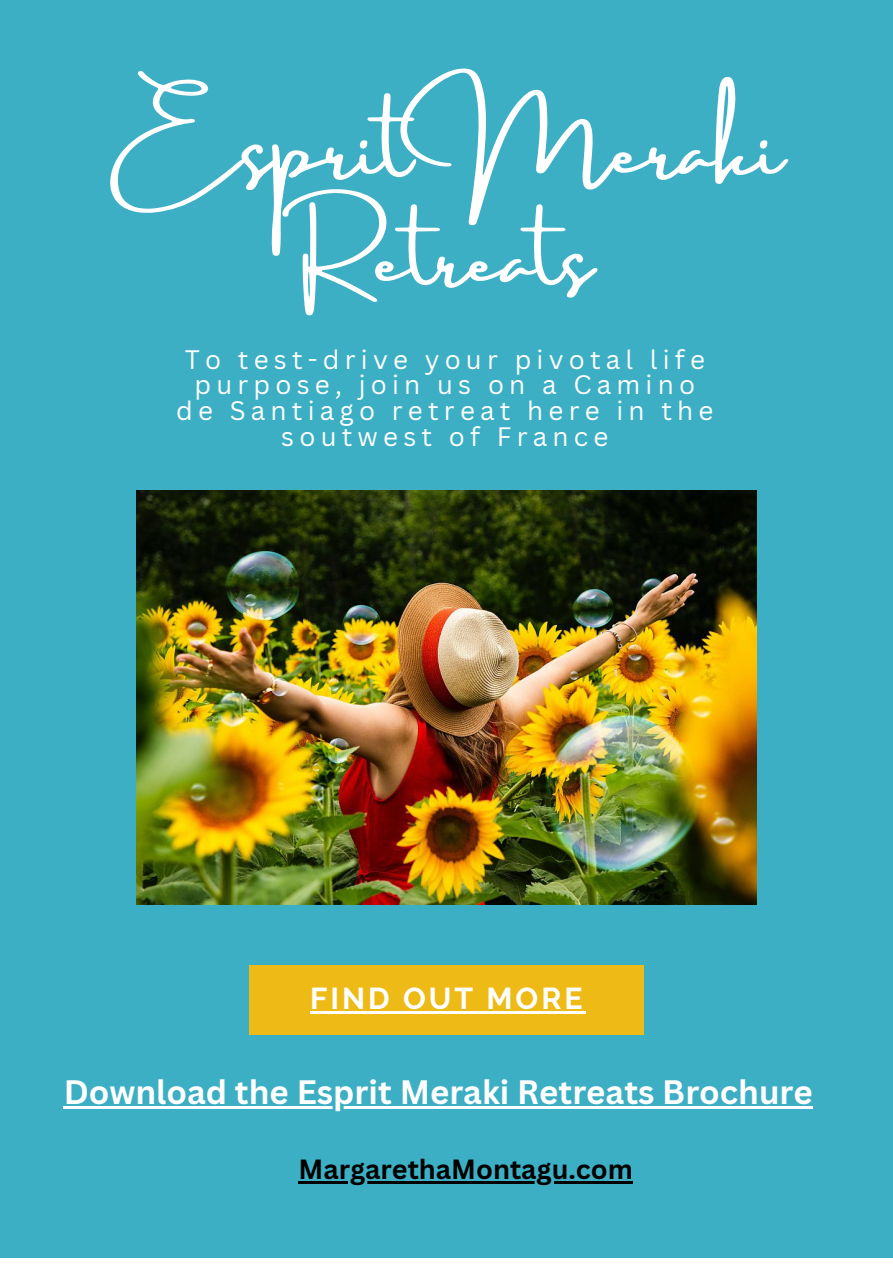
<style>
.page{position:relative;width:893px;height:1264px;background:#fff}
.page>*{position:absolute;margin:0;border:0;box-sizing:border-box;transform-origin:0 0}
.t1{font:79.5px "Amsterdam Three";color:#fff}
.t2{font:76.5px "Amsterdam Three";color:#fff}
.t3{font:700 33px "Canva Sans";color:#fff}
.t4{font:700 30.15px "Raleway";letter-spacing:.1em;color:#fff}
.t5{font:700 27px "Canva Sans";color:#000}
.t6{font:25.95px/25.8px "Canva Sans";letter-spacing:.2em;color:#fff;text-align:center}
</style>
<div class="page">
<div style="left:0;top:0;width:892px;height:1257px;background:#3cafc4"></div>
<div style="left:249px;top:964px;width:394px;height:70px;background:#eebb16"></div>
<img style="left:136px;top:490px;width:620px;height:414px">
<hr style="left:310px;top:1011px;width:275px;height:2px;background:#fff">
<hr style="left:298px;top:1180px;width:335px;height:3px;background:#000">
<hr style="left:64px;top:1106px;width:748px;height:2px;background:#fff">
<h1 class="t1" style="left:109px;top:105px;width:675px">Esprit Meraki</h1>
<h2 class="t2" style="left:300px;top:215px;width:294px">Retreats</h2>
<p class="t6" style="left:176px;top:345px;width:539px">To test-drive your pivotal life purpose, join us on a Camino de Santiago retreat here in the soutwest of France</p>
<p class="t4" style="left:310px;top:980px;width:274px">FIND OUT MORE</p>
<p class="t3" style="left:64px;top:1068px;width:750px">Download the Esprit Meraki Retreats Brochure</p>
<p class="t5" style="left:298px;top:1149px;width:336px">MargarethaMontagu.com</p>
</div>
